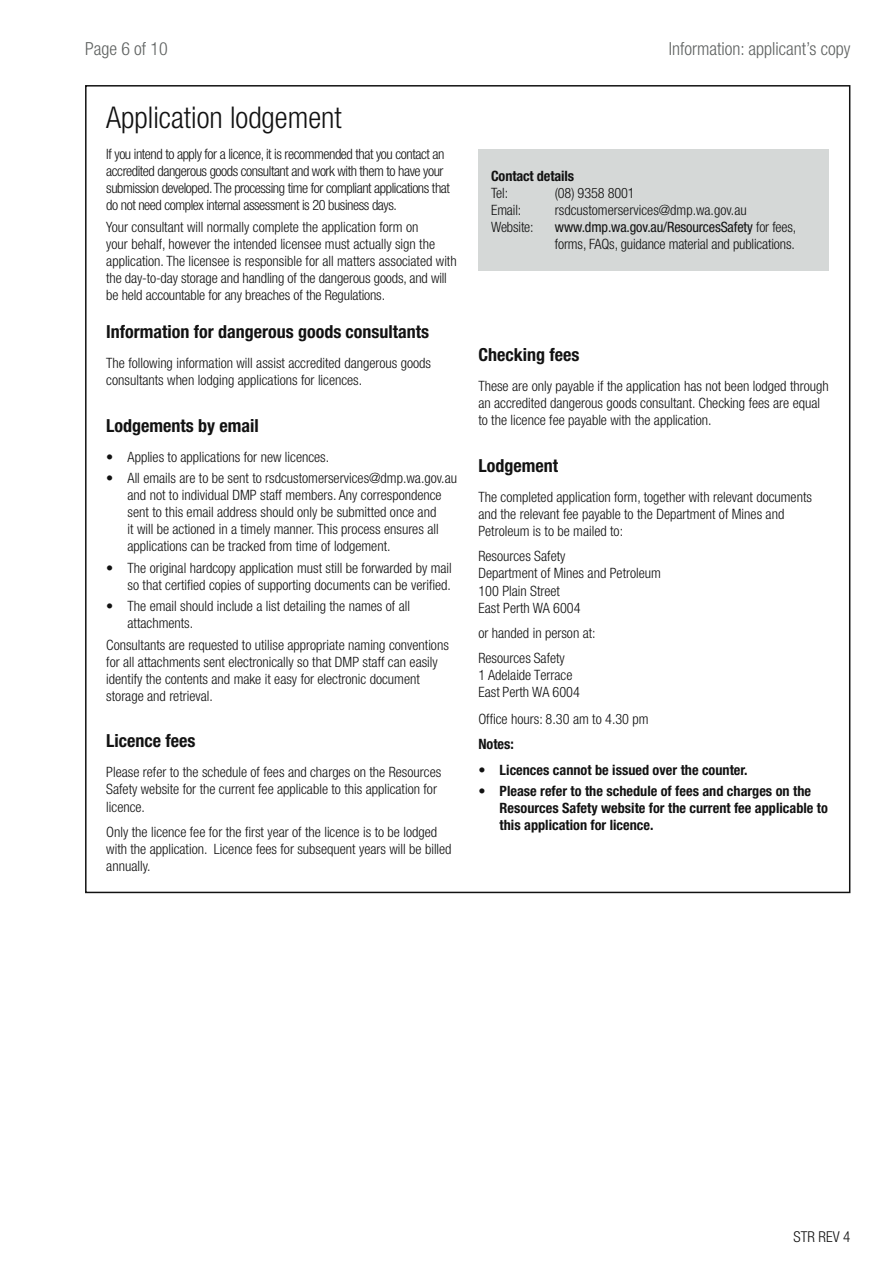
<style>
.page{position:relative;width:893px;height:1263px;background:#fff}
.page>*{position:absolute;margin:0;border:0;box-sizing:border-box;transform-origin:0 0}
.Heading_1{font:300 condensed 30px "Helvetica Neue LT Std";color:#121212}
.Heading_2{font:700 condensed 18px "Helvetica Neue LT Std";color:#121212}
.t1{font:300 condensed 18px "Helvetica Neue LT Std";color:#606362}
.t2{font:300 condensed 15px "Helvetica Neue LT Std";color:#121212}
.Text{font:300 condensed 14.25px/17.1px "Helvetica Neue LT Std";color:#121212}
.Text-2{font:300 condensed 14.25px/17.1px "Helvetica Neue LT Std";letter-spacing:-.03em;color:#121212}
.Text-3{font:700 condensed 14.25px/17.1px "Helvetica Neue LT Std";color:#121212}
.s1{font-weight:400}
</style>
<div class="page">
<div style="left:478px;top:149px;width:351px;height:122px;background:#d5d8d7"></div>
<p class="t1" style="left:85px;top:39px;width:84px">Page 6 of 10</p>
<h1 class="Heading_1" style="left:106px;top:100px;width:237px">Application lodgement</h1>
<p class="Text-2" style="left:106px;top:145px;width:345px">If you intend to apply for a licence, it is recommended that you contact an accredited dangerous goods consultant and work with them to have your submission developed. The processing time for compliant applications that do not need complex internal assessment is 20 business days.</p>
<p class="Text" style="left:106px;top:218px;width:352px">Your consultant will normally complete the application form on<br>your behalf, however the intended licensee must actually sign the application. The licensee is responsible for all matters associated with the day-to-day storage and handling of the dangerous goods, and will be held accountable for any breaches of the Regulations.</p>
<h2 class="Heading_2" style="left:106px;top:321px;width:324px">Information for dangerous goods consultants</h2>
<p class="Text" style="left:106px;top:354px;width:326px">The following information will assist accredited dangerous goods consultants when lodging applications for licences.</p>
<h2 class="Heading_2" style="left:106px;top:414px;width:154px">Lodgements by email</h2>
<p class="Text" style="left:106px;top:448px;width:224px">• Applies to applications for new licences.</p>
<p class="Text" style="left:128px;top:469px;width:331px;text-indent:-21px">• All emails are to be sent to rsdcustomerservices@dmp.wa.gov.au and not to individual DMP staff members. Any correspondence sent to this email address should only be submitted once and<br>it will be actioned in a timely manner. This process ensures all applications can be tracked from time of lodgement.</p>
<p class="Text" style="left:106px;top:559px;width:347px;text-align:right">• The original hardcopy application must still be forwarded by mail so that certified copies of supporting documents can be verified.</p>
<p class="Text" style="left:128px;top:597px;width:284px;text-indent:-21px">• The email should include a list detailing the names of all attachments.</p>
<p class="Text" style="left:106px;top:636px;width:344px">Consultants are requested to utilise appropriate naming conventions for all attachments sent electronically so that DMP staff can easily identify the contents and make it easy for electronic document storage and retrieval.</p>
<h2 class="Heading_2" style="left:106px;top:730px;width:91px">Licence fees</h2>
<p class="Text" style="left:106px;top:764px;width:336px">Please refer to the schedule of fees and charges on the Resources<br>Safety website for the current fee applicable to this application for licence.</p>
<p class="Text" style="left:106px;top:823px;width:347px">Only the licence fee for the first year of the licence is to be lodged with the application. Licence fees for subsequent years will be billed annually.</p>
<p class="t1" style="left:669px;top:39px;width:183px">Information: applicant’s copy</p>
<p class="Text-3" style="left:491px;top:167px;width:84px">Contact details</p>
<p class="Text" style="left:491px;top:184px;width:18px">Tel:</p>
<p class="Text" style="left:555px;top:184px;width:81px">(08) 9358 8001</p>
<p class="Text" style="left:491px;top:201px;width:32px">Email:</p>
<p class="Text" style="left:555px;top:201px;width:193px">rsdcustomerservices@dmp.wa.gov.au</p>
<p class="Text" style="left:491px;top:218px;width:44px">Website:</p>
<p class="Text" style="left:555px;top:218px;width:243px"><span class="s1">www.dmp.wa.gov.au/ResourcesSafety</span> for fees, forms, FAQs, guidance material and publications.</p>
<h2 class="Heading_2" style="left:478px;top:344px;width:102px">Checking fees</h2>
<p class="Text" style="left:478px;top:377px;width:352px">These are only payable if the application has not been lodged through an accredited dangerous goods consultant. Checking fees are equal to the licence fee payable with the application.</p>
<h2 class="Heading_2" style="left:478px;top:454px;width:81px">Lodgement</h2>
<p class="Text" style="left:478px;top:488px;width:335px">The completed application form, together with relevant documents and the relevant fee payable to the Department of Mines and<br>Petroleum is to be mailed to:</p>
<p class="Text" style="left:478px;top:548px;width:184px">Resources Safety<br>Department of Mines and Petroleum<br>100 Plain Street<br>East Perth WA 6004</p>
<p class="Text" style="left:478px;top:624px;width:119px">or handed in person at:</p>
<p class="Text" style="left:478px;top:649px;width:103px">Resources Safety<br>1 Adelaide Terrace<br>East Perth WA 6004</p>
<p class="Text" style="left:478px;top:710px;width:172px">Office hours: 8.30 am to 4.30 pm</p>
<p class="Text-3" style="left:478px;top:735px;width:37px">Notes:</p>
<p class="Text-3" style="left:478px;top:761px;width:271px">• Licences cannot be issued over the counter.</p>
<p class="Text-3" style="left:500px;top:782px;width:330px;text-indent:-21px">• Please refer to the schedule of fees and charges on the<br>Resources Safety website for the current fee applicable to this application for licence.</p>
<p class="t2" style="left:794px;top:1228px;width:58px">STR REV 4</p>
</div>
